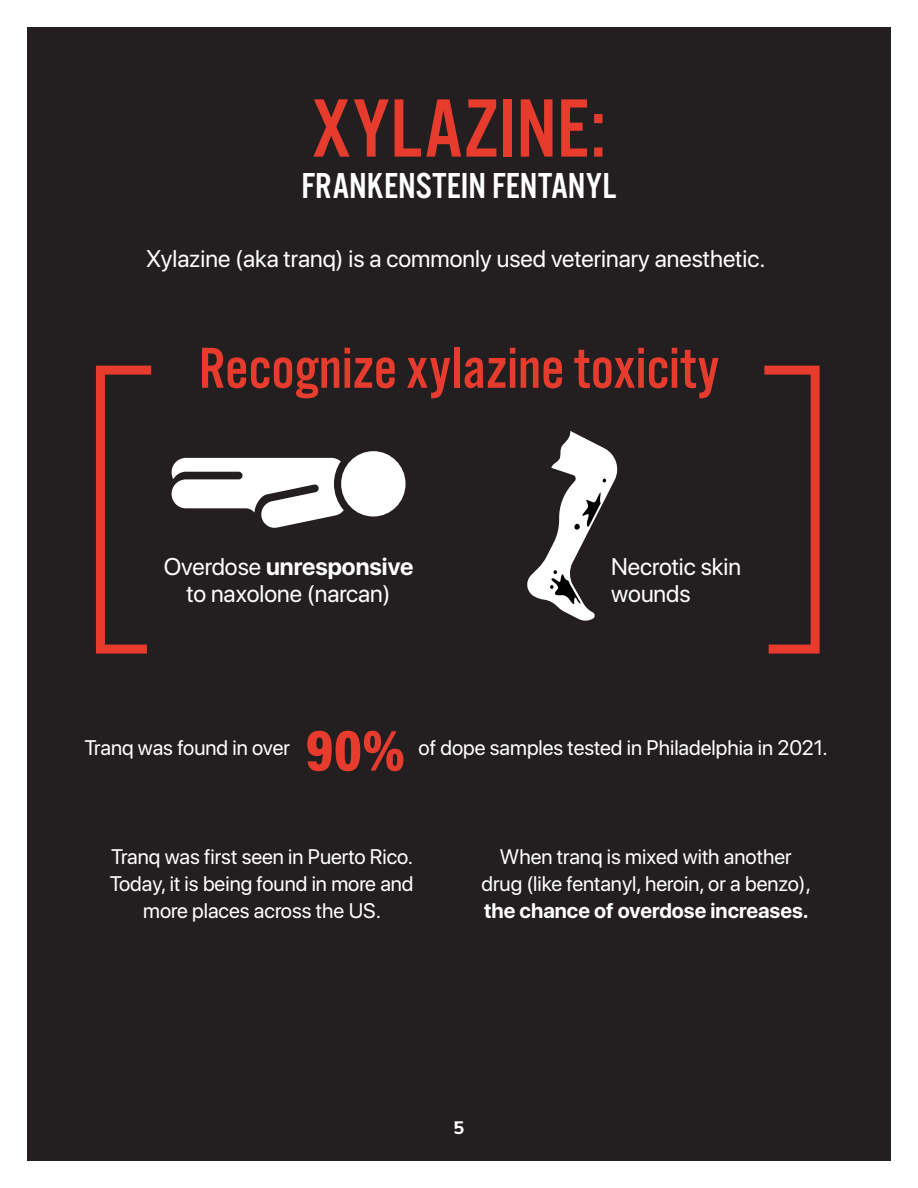
<style>
.page{position:relative;width:918px;height:1188px;background:#fff}
.page>*{position:absolute;margin:0;border:0;box-sizing:border-box;transform-origin:0 0}
.t1{font:85.8px "Alternate Got No 3 D";letter-spacing:.01em;color:#e73b2e}
.t2{font:60px "Alternate Got No 3 D";color:#e73b2e}
.t3{font:60px "Acumin Variable Concept";color:#e73b2e}
.t4{font:37.5px "Alternate Got No 3 D";color:#fff}
.t5{font:24px/27px "SF Pro Display";color:#fff}
.t6{font:700 24px "SF Pro Display";color:#fff}
.t7{font:21px/27px "SF Pro Display";color:#fff;text-align:center}
.t8{font:800 18px "Nunito Sans";color:#fff}
.s1{font-weight:400}
.s2{font-weight:700}
</style>
<div class="page">
<div style="left:27px;top:27px;width:864px;height:1134px;background:#231f20"></div>
<div style="left:341px;top:451px;width:65px;height:66px;background:#fff;border-radius:50%"></div>
<svg style="left:171px;top:458px;width:173px;height:70px"></svg>
<svg style="left:527px;top:431px;width:91px;height:190px"></svg>
<svg style="left:95px;top:365px;width:57px;height:289px"></svg>
<svg style="left:764px;top:365px;width:56px;height:289px"></svg>
<p class="t1" style="left:312px;top:83px;width:295px">XYLAZINE:</p>
<p class="t4" style="left:302px;top:166px;width:316px">FRANKENSTEIN FENTANYL</p>
<p class="t5" style="left:146px;top:245px;width:621px">Xylazine (aka tranq) is a commonly used veterinary anesthetic.</p>
<p class="t2" style="left:199px;top:336px;width:522px">Recognize xylazine toxicity</p>
<p class="t6" style="left:164px;top:553px;width:251px"><span class="s1">Overdose</span> unresponsive</p>
<p class="t5" style="left:186px;top:580px;width:206px">to naxolone (narcan)</p>
<p class="t5" style="left:611px;top:553px;width:132px">Necrotic skin wounds</p>
<p class="t3" style="left:306px;top:709px;width:101px">90%</p>
<p class="t7" style="left:84px;top:734px;width:207px">Tranq was found in over</p>
<p class="t7" style="left:419px;top:734px;width:411px">of dope samples tested in Philadelphia in 2021.</p>
<p class="t7" style="left:111px;top:843px;width:303px">Tranq was first seen in Puerto Rico.</p>
<p class="t7" style="left:110px;top:870px;width:305px">Today, it is being found in more and more places across the US.</p>
<p class="t7" style="left:482px;top:843px;width:331px">When tranq is mixed with another drug (like fentanyl, heroin, or a benzo), <span class="s2">the chance of overdose increases.</span></p>
<p class="t8" style="left:454px;top:1114px;width:12px">5</p>
</div>
